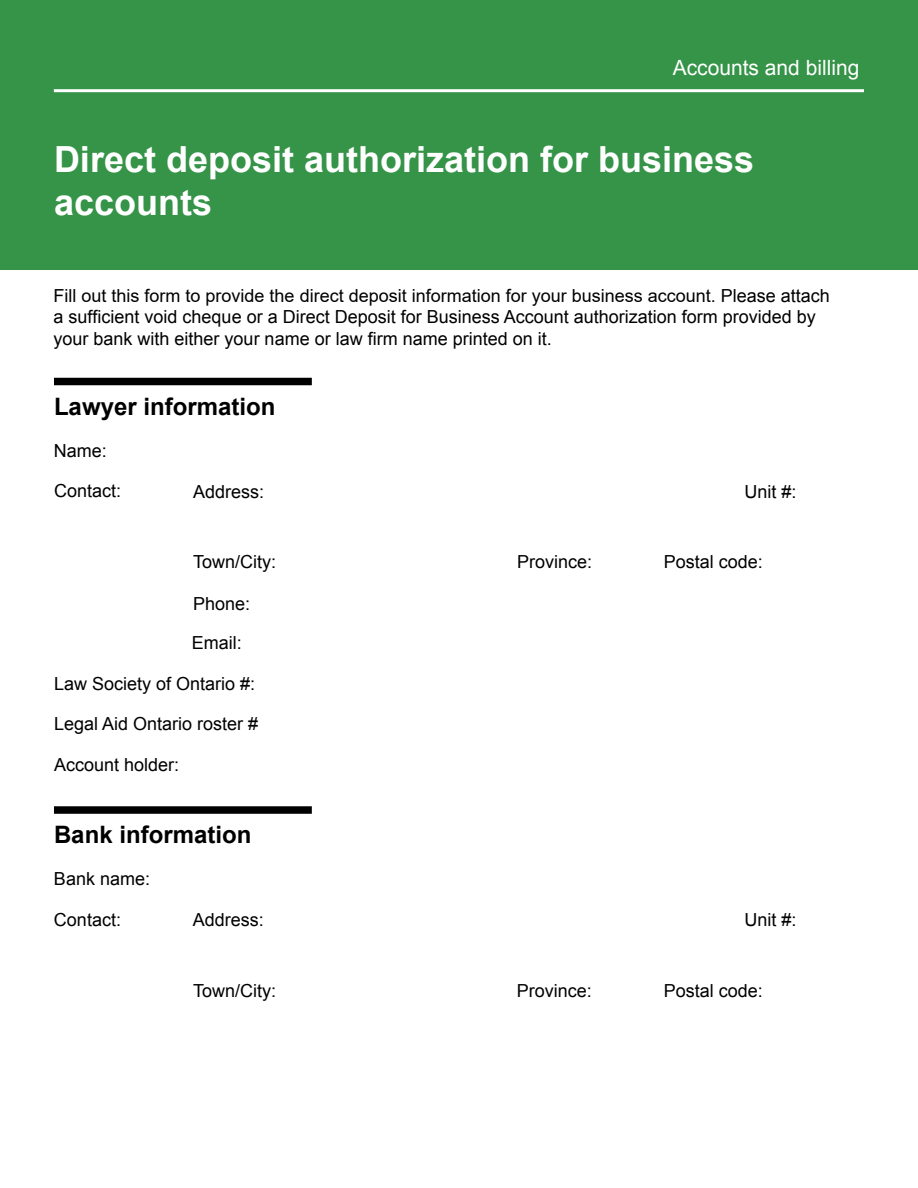
<style>
.page{position:relative;width:918px;height:1188px;background:#fff}
.page>*{position:absolute;margin:0;border:0;box-sizing:border-box;transform-origin:0 0}
.H1_-_Title_of_the_fo{font:700 36px/43.2px "Arial";color:#fff}
.H2_-_Section_title{font:700 24px "Arial";color:#000}
.t1{font:21px "Arial";color:#fff}
.t2{font:18px/21.6px "Arial";color:#000}
</style>
<div class="page">
<div style="left:0;top:0;width:918px;height:270px;background:#359448"></div>
<hr style="left:54px;top:89px;width:810px;height:3px;background:#fff">
<div style="left:54px;top:806px;width:258px;height:8px;background:#000"></div>
<div style="left:54px;top:378px;width:258px;height:7px;background:#000"></div>
<p class="t1" style="left:673px;top:53px;width:188px">Accounts and billing</p>
<h1 class="H1_-_Title_of_the_fo" style="left:54px;top:138px;width:702px">Direct deposit authorization for business accounts</h1>
<p class="t2" style="left:54px;top:284px;width:778px">Fill out this form to provide the direct deposit information for your business account. Please attach a sufficient void cheque or a Direct Deposit for Business Account authorization form provided by your bank with either your name or law firm name printed on it.</p>
<h2 class="H2_-_Section_title" style="left:54px;top:390px;width:223px">Lawyer information</h2>
<p class="t2" style="left:54px;top:440px;width:55px">Name:</p>
<p class="t2" style="left:54px;top:480px;width:69px">Contact:</p>
<p class="t2" style="left:193px;top:481px;width:73px">Address:</p>
<p class="t2" style="left:744px;top:481px;width:54px">Unit #:</p>
<p class="t2" style="left:193px;top:551px;width:85px">Town/City:</p>
<p class="t2" style="left:517px;top:551px;width:77px">Province:</p>
<p class="t2" style="left:664px;top:551px;width:101px">Postal code:</p>
<p class="t2" style="left:193px;top:593px;width:59px">Phone:</p>
<p class="t2" style="left:192px;top:632px;width:52px">Email:</p>
<p class="t2" style="left:54px;top:673px;width:203px">Law Society of Ontario #:</p>
<p class="t2" style="left:54px;top:713px;width:206px">Legal Aid Ontario roster #</p>
<p class="t2" style="left:54px;top:754px;width:127px">Account holder:</p>
<h2 class="H2_-_Section_title" style="left:54px;top:819px;width:199px">Bank information</h2>
<p class="t2" style="left:54px;top:868px;width:98px">Bank name:</p>
<p class="t2" style="left:54px;top:909px;width:69px">Contact:</p>
<p class="t2" style="left:193px;top:909px;width:73px">Address:</p>
<p class="t2" style="left:744px;top:909px;width:54px">Unit #:</p>
<p class="t2" style="left:193px;top:980px;width:85px">Town/City:</p>
<p class="t2" style="left:517px;top:980px;width:77px">Province:</p>
<p class="t2" style="left:664px;top:980px;width:101px">Postal code:</p>
</div>
